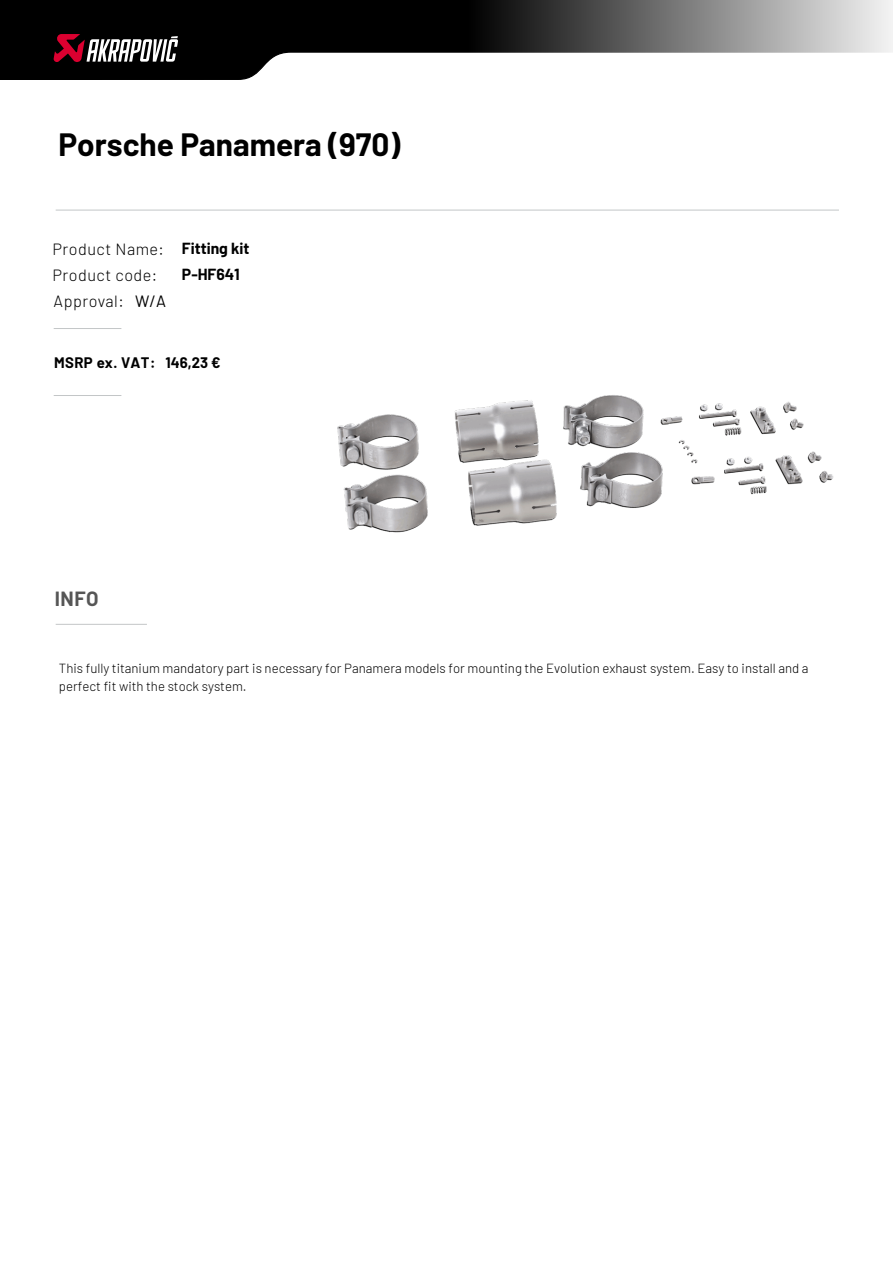
<style>
.page{position:relative;width:893px;height:1263px;background:#fff}
.page>*{position:absolute;margin:0;border:0;box-sizing:border-box;transform-origin:0 0}
.t1{font:700 31.5px "Barlow";color:#000}
.t2{font:700 20.1px "Barlow";color:#565656}
.t3{font:16.35px "Barlow";color:#000}
.t4{font:300 16.2px "Barlow";letter-spacing:.03em;color:#000}
.t5{font:700 15.75px/26.4px "Barlow";color:#000}
.t6{font:700 14.85px "Barlow";letter-spacing:.03em;color:#000}
.t7{font:700 14.85px "Barlow";color:#000}
.t8{font:300 13.2px/18px "Barlow";color:#000}
</style>
<div class="page">
<img style="left:337px;top:395px;width:497px;height:138px">
<svg style="left:0;top:0;width:893px;height:80px"></svg>
<svg style="left:53px;top:34px;width:125px;height:29px"></svg>
<hr style="left:54px;top:328px;width:67px;height:1px;background:#c3c6c7">
<hr style="left:54px;top:395px;width:67px;height:1px;background:#c3c6c7">
<hr style="left:56px;top:624px;width:91px;height:1px;background:#c3c6c7">
<hr style="left:56px;top:210px;width:783px;height:1px;background:#c3c6c7">
<h1 class="t1" style="left:58px;top:125px;width:343px">Porsche Panamera (970)</h1>
<p class="t4" style="left:53px;top:237px;width:113px">Product Name:</p>
<p class="t4" style="left:53px;top:263px;width:106px">Product code:</p>
<p class="t4" style="left:54px;top:290px;width:72px">Approval:</p>
<p class="t3" style="left:135px;top:291px;width:32px">W/A</p>
<p class="t5" style="left:182px;top:234px;width:69px">Fitting kit<br>P-HF641</p>
<p class="t6" style="left:54px;top:352px;width:103px">MSRP ex. VAT:</p>
<p class="t7" style="left:165px;top:353px;width:57px">146,23 €</p>
<h2 class="t2" style="left:55px;top:584px;width:45px">INFO</h2>
<p class="t8" style="left:59px;top:658px;width:751px">This fully titanium mandatory part is necessary for Panamera models for mounting the Evolution exhaust system. Easy to install and a perfect fit with the stock system.</p>
</div>
